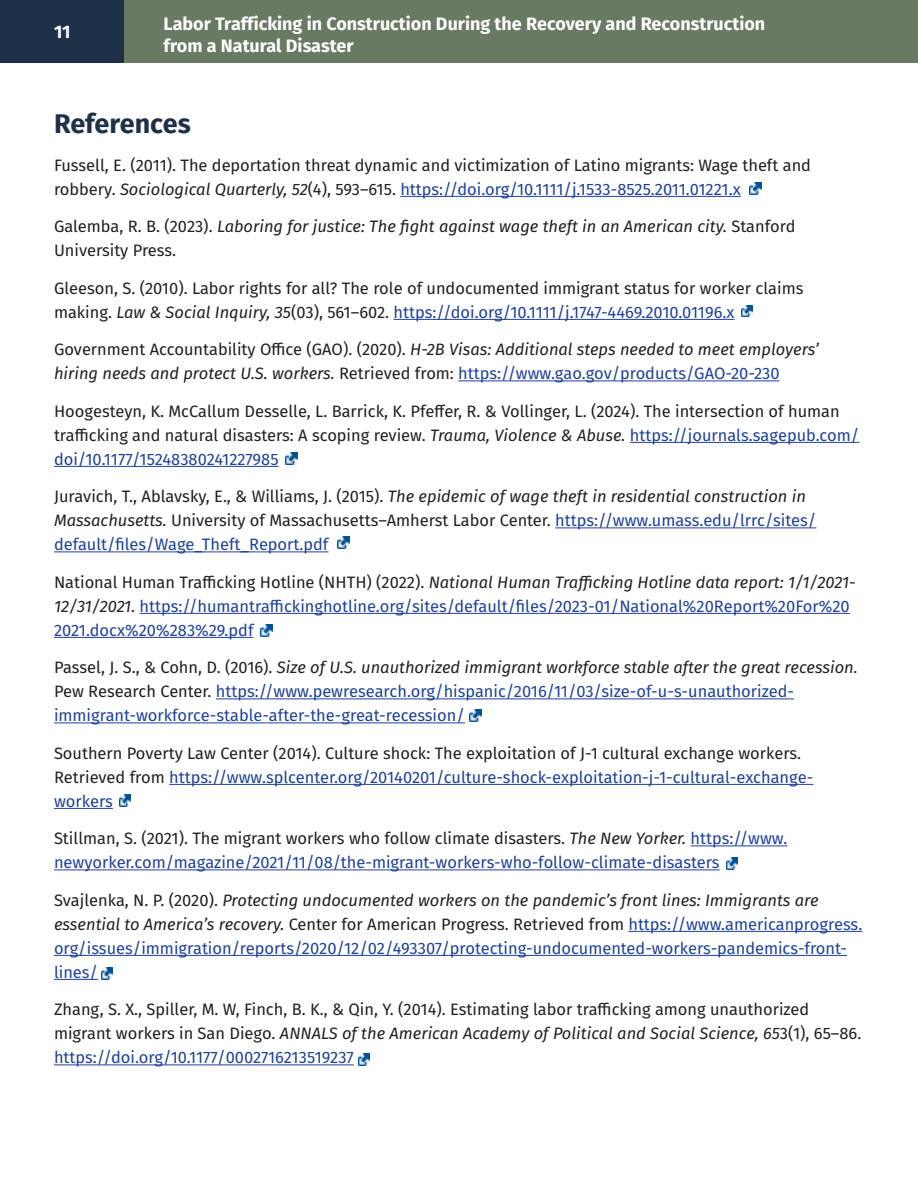
<style>
.page{position:relative;width:918px;height:1188px;background:#fff}
.page>*{position:absolute;margin:0;border:0;box-sizing:border-box;transform-origin:0 0}
.t1{font:700 27px "Fira Sans";color:#1e3148}
.t2{font:700 18px/21.6px "Fira Sans";color:#fff}
.BibEntry{font:16.5px/24px "Fira Sans";color:#231f20}
.BibEntry-2{font:16.5px/24px "Fira Sans";color:#1f419a}
.BibEntry-3{font:italic 16.5px/24px "Fira Sans";color:#231f20}
.s1{font-style:italic}
.s2{color:#1f419a}
.s3{font-style:normal}
.s4{font-style:normal;color:#1f419a}
.s5{color:#231f20}
.s6{font-style:italic;color:#231f20}
</style>
<div class="page">
<div style="left:0;top:0;width:124px;height:62px;background:#1e3148"></div>
<div style="left:124px;top:0;width:794px;height:62px;background:#687a61"></div>
<hr style="left:400px;top:196px;width:341px;height:1px;background:#1f419a">
<hr style="left:394px;top:319px;width:341px;height:1px;background:#1f419a">
<hr style="left:458px;top:380px;width:322px;height:1px;background:#1f419a">
<hr style="left:630px;top:442px;width:229px;height:1px;background:#1f419a">
<hr style="left:54px;top:466px;width:225px;height:1px;background:#1f419a">
<hr style="left:555px;top:527px;width:261px;height:1px;background:#1f419a">
<hr style="left:54px;top:551px;width:275px;height:1px;background:#1f419a">
<hr style="left:140px;top:613px;width:710px;height:1px;background:#1f419a">
<hr style="left:54px;top:637px;width:200px;height:1px;background:#1f419a">
<hr style="left:216px;top:698px;width:578px;height:1px;background:#1f419a">
<hr style="left:54px;top:722px;width:411px;height:1px;background:#1f419a">
<hr style="left:169px;top:784px;width:644px;height:1px;background:#1f419a">
<hr style="left:54px;top:808px;width:59px;height:1px;background:#1f419a">
<hr style="left:691px;top:845px;width:96px;height:1px;background:#1f419a">
<hr style="left:54px;top:869px;width:666px;height:1px;background:#1f419a">
<hr style="left:628px;top:931px;width:234px;height:1px;background:#1f419a">
<hr style="left:54px;top:955px;width:793px;height:1px;background:#1f419a">
<hr style="left:54px;top:979px;width:44px;height:1px;background:#1f419a">
<hr style="left:54px;top:1064px;width:300px;height:1px;background:#1f419a">
<svg style="left:750px;top:183px;width:12px;height:12px"></svg>
<svg style="left:741px;top:305px;width:12px;height:12px"></svg>
<svg style="left:285px;top:453px;width:12px;height:11px"></svg>
<svg style="left:337px;top:537px;width:12px;height:12px"></svg>
<svg style="left:261px;top:624px;width:12px;height:12px"></svg>
<svg style="left:470px;top:709px;width:12px;height:12px"></svg>
<svg style="left:119px;top:795px;width:12px;height:11px"></svg>
<svg style="left:726px;top:858px;width:12px;height:12px"></svg>
<svg style="left:101px;top:967px;width:12px;height:12px"></svg>
<svg style="left:358px;top:1053px;width:12px;height:12px"></svg>
<p class="t2" style="left:54px;top:19px;width:18px">11</p>
<p class="t2" style="left:164px;top:12px;width:603px">Labor Trafficking in Construction During the Recovery and Reconstruction from a Natural Disaster</p>
<h2 class="t1" style="left:54px;top:101px;width:138px">References</h2>
<p class="BibEntry" style="left:54px;top:153px;width:759px">Fussell, E. (2011). The deportation threat dynamic and victimization of Latino migrants: Wage theft and robbery. <span class="s1">Sociological Quarterly, 52</span>(4), 593–615. <span class="s2">https://doi.org/10.1111/j.1533-8525.2011.01221.x</span></p>
<p class="BibEntry-3" style="left:54px;top:214px;width:743px"><span class="s3">Galemba, R. B. (2023).</span> Laboring for justice: The fight against wage theft in an American city. <span class="s3">Stanford<br>University Press.</span></p>
<p class="BibEntry" style="left:54px;top:276px;width:751px">Gleeson, S. (2010). Labor rights for all? The role of undocumented immigrant status for worker claims making. <span class="s1">Law &amp; Social Inquiry, 35</span>(03), 561–602. <span class="s2">https://doi.org/10.1111/j.1747-4469.2010.01196.x</span></p>
<p class="BibEntry-3" style="left:54px;top:337px;width:766px"><span class="s3">Government Accountability Office (GAO). (2020).</span> H-2B Visas: Additional steps needed to meet employers’ hiring needs and protect U.S. workers. <span class="s3">Retrieved from:</span> <span class="s4">https://www.gao.gov/products/GAO-20-230</span></p>
<p class="BibEntry" style="left:54px;top:399px;width:807px">Hoogesteyn, K. McCallum Desselle, L. Barrick, K. Pfeffer, R. &amp; Vollinger, L. (2024). The intersection of human trafficking and natural disasters: A scoping review. <span class="s1">Trauma, Violence &amp; Abuse.</span> <span class="s2">https://journals.sagepub.com/ doi/10.1177/15248380241227985</span></p>
<p class="BibEntry" style="left:54px;top:484px;width:764px">Juravich, T., Ablavsky, E., &amp; Williams, J. (2015). <span class="s1">The epidemic of wage theft in residential construction in<br>Massachusetts.</span> University of Massachusetts–Amherst Labor Center. <span class="s2">https://www.umass.edu/lrrc/sites/ default/files/Wage_Theft_Report.pdf</span></p>
<p class="BibEntry-2" style="left:54px;top:570px;width:803px"><span class="s5">National Human Trafficking Hotline (NHTH) (2022).</span> <span class="s6">National Human Trafficking Hotline data report: 1/1/2021-<br>12/31/2021.</span> https://humantraffickinghotline.org/sites/default/files/2023-01/National%20Report%20For%20<br>2021.docx%20%283%29.pdf</p>
<p class="BibEntry-2" style="left:54px;top:655px;width:805px"><span class="s5">Passel, J. S., &amp; Cohn, D. (2016).</span> <span class="s6">Size of U.S. unauthorized immigrant workforce stable after the great recession.<br></span><span class="s5">Pew Research Center.</span> https://www.pewresearch.org/hispanic/2016/11/03/size-of-u-s-unauthorized&shy;immigrant-workforce-stable-after-the-great-recession/</p>
<p class="BibEntry" style="left:54px;top:741px;width:761px">Southern Poverty Law Center (2014). Culture shock: The exploitation of J-1 cultural exchange workers.<br>Retrieved from <span class="s2">https://www.splcenter.org/20140201/culture-shock-exploitation-j-1-cultural-exchange&shy;workers</span></p>
<p class="BibEntry-2" style="left:54px;top:826px;width:735px"><span class="s5">Stillman, S. (2021). The migrant workers who follow climate disasters.</span> <span class="s6">The New Yorker.</span> https://www. newyorker.com/magazine/2021/11/08/the-migrant-workers-who-follow-climate-disasters</p>
<p class="BibEntry-2" style="left:54px;top:888px;width:810px"><span class="s5">Svajlenka, N. P. (2020).</span> <span class="s6">Protecting undocumented workers on the pandemic’s front lines: Immigrants are essential to America’s recovery.</span> <span class="s5">Center for American Progress. Retrieved from</span> https://www.americanprogress. org/issues/immigration/reports/2020/12/02/493307/protecting-undocumented-workers-pandemics-front&shy;lines/</p>
<p class="BibEntry" style="left:54px;top:997px;width:809px">Zhang, S. X., Spiller, M. W, Finch, B. K., &amp; Qin, Y. (2014). Estimating labor trafficking among unauthorized migrant workers in San Diego. <span class="s1">ANNALS of the American Academy of Political and Social Science, 65</span>3(1), 65–86. <span class="s2">https://doi.org/10.1177/0002716213519237</span></p>
</div>
